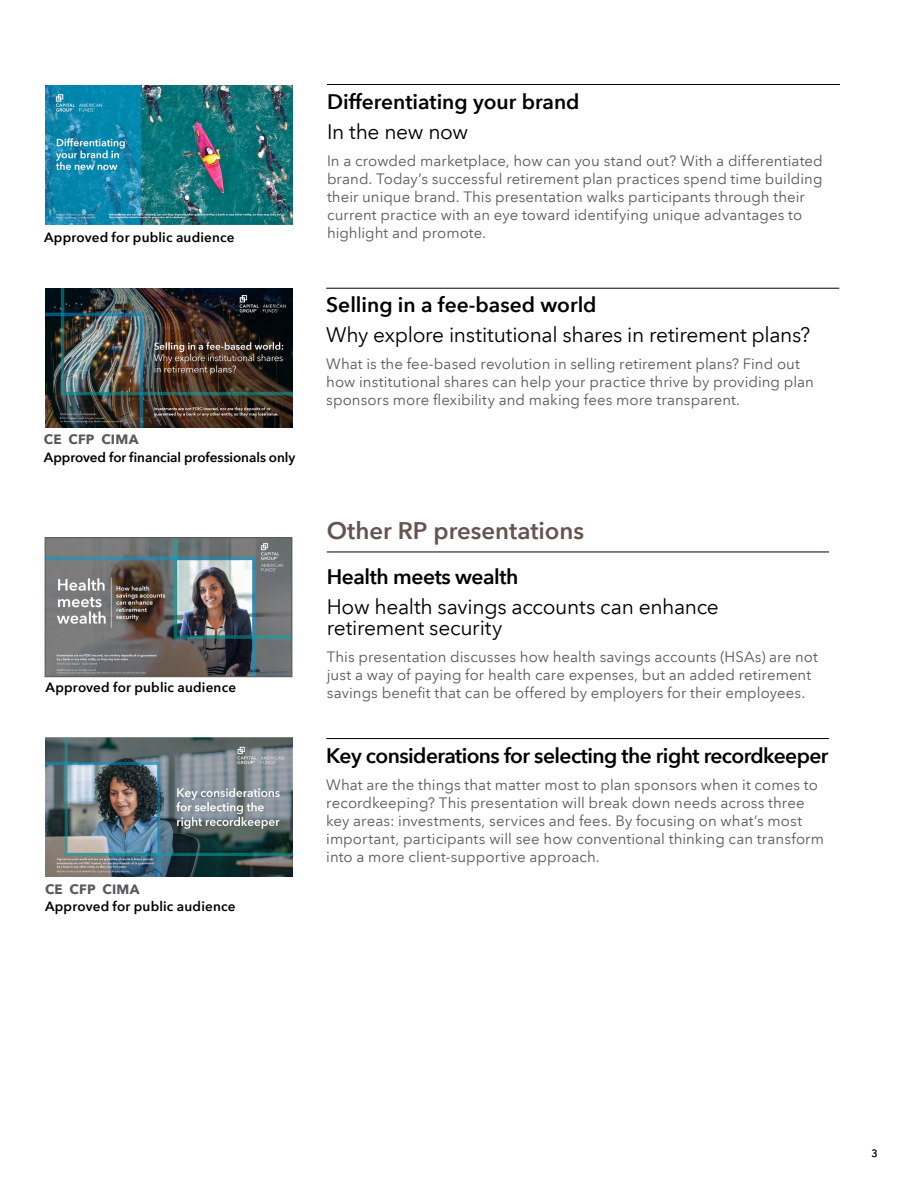
<style>
.page{position:relative;width:918px;height:1188px;background:#fff}
.page>*{position:absolute;margin:0;border:0;box-sizing:border-box;transform-origin:0 0}
.t1{font:600 24px "Avenir Next LT Com";color:#63544f}
.t2{font:21px/21px "Avenir Next LT Com";letter-spacing:-.015em;color:#000}
.t3{font:600 21px "Avenir Next LT Com";letter-spacing:-.02em;color:#000}
.t4{font:600 21px "Avenir Next LT Com";color:#000}
.t5{font:15px/18px "Avenir Next LT Com";letter-spacing:.005em;color:#58595b}
.t6{font:600 13.5px "Avenir Next LT Com";letter-spacing:.01em;color:#000}
.t7{font:700 13.5px "Avenir Next LT Com";letter-spacing:.015em;color:#58595b}
.t8{font:10.5px "Avenir Next LT Com";color:#000}
</style>
<div class="page">
<hr style="left:327px;top:84px;width:513px;height:1px;background:#000">
<img style="left:46px;top:85px;width:247px;height:139px">
<hr style="left:326px;top:288px;width:513px;height:1px;background:#000">
<img style="left:46px;top:288px;width:247px;height:139px">
<hr style="left:327px;top:551px;width:502px;height:2px;background:#63544f">
<img style="left:47px;top:540px;width:243px;height:135px">
<div style="left:45px;top:538px;width:247px;height:139px;border:1px solid #58595b"></div>
<hr style="left:326px;top:738px;width:503px;height:1px;background:#000">
<img style="left:46px;top:738px;width:247px;height:139px">
<p class="t6" style="left:44px;top:229px;width:192px">Approved for public audience</p>
<p class="t7" style="left:44px;top:431px;width:96px">CE CFP CIMA</p>
<p class="t6" style="left:44px;top:449px;width:253px">Approved for financial professionals only</p>
<p class="t6" style="left:46px;top:679px;width:192px">Approved for public audience</p>
<p class="t7" style="left:45px;top:881px;width:96px">CE CFP CIMA</p>
<p class="t6" style="left:45px;top:899px;width:192px">Approved for public audience</p>
<p class="t4" style="left:327px;top:89px;width:254px">Differentiating your brand</p>
<p class="t2" style="left:327px;top:121px;width:143px">In the new now</p>
<p class="t5" style="left:327px;top:152px;width:497px">In a crowded marketplace, how can you stand out? With a differentiated brand. Today’s successful retirement plan practices spend time building their unique brand. This presentation walks participants through their current practice with an eye toward identifying unique advantages to highlight and promote.</p>
<p class="t4" style="left:326px;top:292px;width:272px">Selling in a fee-based world</p>
<p class="t2" style="left:326px;top:325px;width:485px">Why explore institutional shares in retirement plans?</p>
<p class="t5" style="left:326px;top:355px;width:489px">What is the fee-based revolution in selling retirement plans? Find out how institutional shares can help your practice thrive by providing plan sponsors more flexibility and making fees more transparent.</p>
<p class="t1" style="left:327px;top:516px;width:259px">Other RP presentations</p>
<p class="t3" style="left:327px;top:564px;width:193px">Health meets wealth</p>
<p class="t2" style="left:327px;top:596px;width:394px">How health savings accounts can enhance retirement security</p>
<p class="t5" style="left:327px;top:648px;width:493px">This presentation discusses how health savings accounts (HSAs) are not just a way of paying for health care expenses, but an added retirement savings benefit that can be offered by employers for their employees.</p>
<p class="t3" style="left:326px;top:743px;width:504px">Key considerations for selecting the right recordkeeper</p>
<p class="t5" style="left:326px;top:776px;width:499px">What are the things that matter most to plan sponsors when it comes to recordkeeping? This presentation will break down needs across three key areas: investments, services and fees. By focusing on what’s most important, participants will see how conventional thinking can transform into a more client-supportive approach.</p>
<p class="t8" style="left:871px;top:1147px;width:8px">3</p>
</div>
